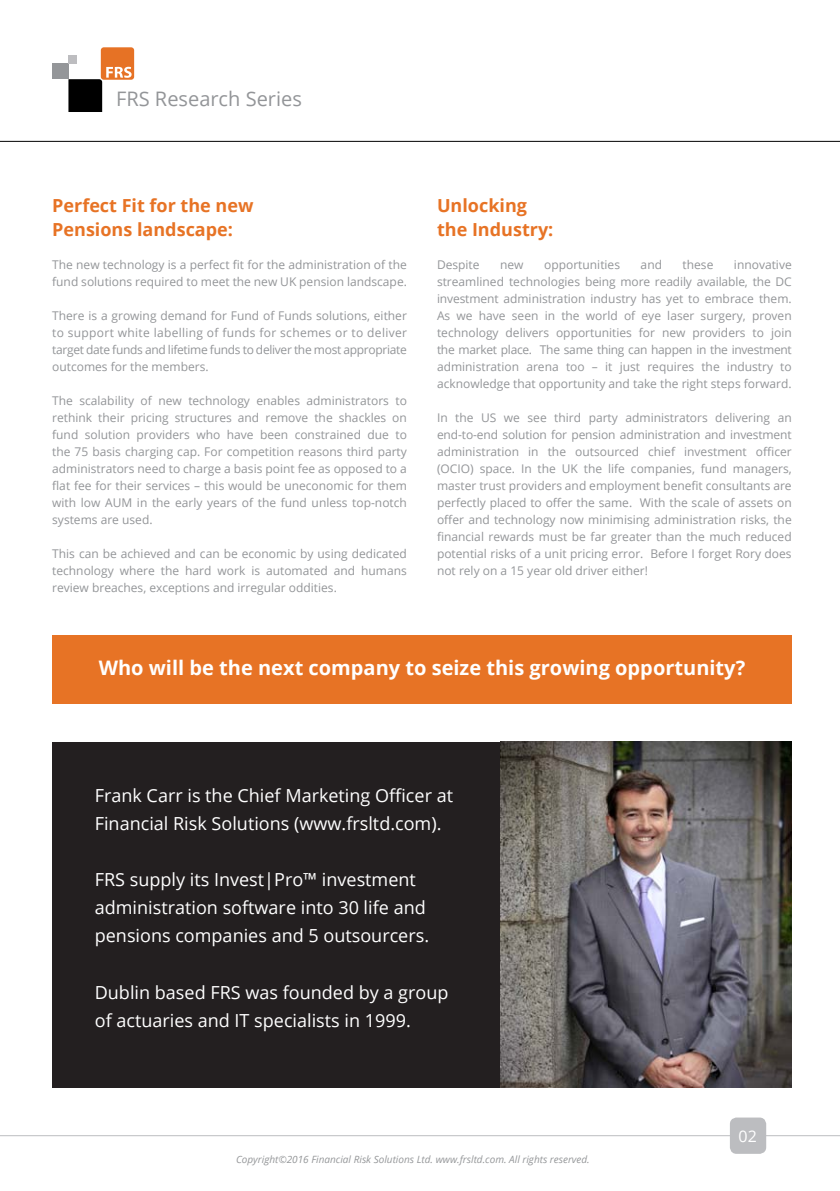
<style>
.page{position:relative;width:840px;height:1191px;background:#fff}
.page>*{position:absolute;margin:0;border:0;box-sizing:border-box;transform-origin:0 0}
.t1{font:700 20px "Open Sans";color:#fff}
.t2{font:20px "Open Sans";color:#939598}
.t3{font:18px/28px "Open Sans";color:#fff}
.t4{font:700 18px/24px "Open Sans";color:#e77325}
.t5{font:16px "Open Sans";color:#fff}
.t6{font:12px/17px "Open Sans";color:#939598;text-align:justify}
.t7{font:italic 10px "Open Sans";color:#959799}
</style>
<div class="page">
<hr style="left:0;top:1135px;width:839px;height:1px;background:#bcbdc0">
<div style="left:730px;top:1118px;width:34px;height:34px;background:#bcbdc0;border-radius:6px"></div>
<div style="left:729px;top:1117px;width:36px;height:36px;border:2px solid #bcbdc0;border-radius:6px"></div>
<div style="left:52px;top:741px;width:739px;height:346px;background:#231f20"></div>
<div style="left:52px;top:636px;width:739px;height:68px;background:#e77325"></div>
<div style="left:101px;top:47px;width:33px;height:33px;background:#e67225;border-radius:3px"></div>
<svg style="left:68px;top:67px;width:63px;height:45px"></svg>
<div style="left:52px;top:63px;width:16px;height:16px;background:#949699"></div>
<div style="left:68px;top:55px;width:9px;height:8px;background:#bdbdc0"></div>
<hr style="left:0;top:141px;width:839px;height:1px;background:#000">
<img style="left:500px;top:741px;width:291px;height:346px">
<h1 class="t2" style="left:116px;top:85px;width:187px">FRS Research Series</h1>
<h2 class="t4" style="left:52px;top:193px;width:203px">Perfect Fit for the new<br>Pensions landscape:</h2>
<p class="t6" style="left:52px;top:255px;width:356px">The new technology is a perfect fit for the administration of the fund solutions required to meet the new UK pension landscape.</p>
<p class="t6" style="left:52px;top:306px;width:356px">There is a growing demand for Fund of Funds solutions, either to support white labelling of funds for schemes or to deliver target date funds and lifetime funds to deliver the most appropriate outcomes for the members.</p>
<p class="t6" style="left:52px;top:391px;width:356px">The scalability of new technology enables administrators to rethink their pricing structures and remove the shackles on fund solution providers who have been constrained due to the 75 basis charging cap. For competition reasons third party administrators need to charge a basis point fee as opposed to a flat fee for their services – this would be uneconomic for them with low AUM in the early years of the fund unless top-notch systems are used.</p>
<p class="t6" style="left:52px;top:544px;width:356px">This can be achieved and can be economic by using dedicated technology where the hard work is automated and humans review breaches, exceptions and irregular oddities.</p>
<h2 class="t4" style="left:437px;top:193px;width:118px">Unlocking the Industry:</h2>
<p class="t6" style="left:437px;top:255px;width:44px">Despite</p>
<p class="t6" style="left:500px;top:255px;width:25px">new</p>
<p class="t6" style="left:544px;top:255px;width:77px">opportunities</p>
<p class="t6" style="left:640px;top:255px;width:23px">and</p>
<p class="t6" style="left:682px;top:255px;width:32px">these</p>
<p class="t6" style="left:437px;top:255px;width:356px;text-indent:297px">innovative streamlined technologies being more readily available, the DC investment administration industry has yet to embrace them.<br>As we have seen in the world of eye laser surgery, proven technology delivers opportunities for new providers to join the market place. The same thing can happen in the investment administration arena too – it just requires the industry to acknowledge that opportunity and take the right steps forward.</p>
<p class="t6" style="left:437px;top:408px;width:356px">In the US we see third party administrators delivering an end-to-end solution for pension administration and investment administration in the outsourced chief investment officer (OCIO) space. In the UK the life companies, fund managers, master trust providers and employment benefit consultants are perfectly placed to offer the same. With the scale of assets on offer and technology now minimising administration risks, the financial rewards must be far greater than the much reduced potential risks of a unit pricing error. Before I forget Rory does not rely on a 15 year old driver either!</p>
<h1 class="t1" style="left:99px;top:654px;width:647px">Who will be the next company to seize this growing opportunity?</h1>
<h2 class="t3" style="left:95px;top:781px;width:359px">Frank Carr is the Chief Marketing Officer at<br>Financial Risk Solutions (www.frsltd.com).</h2>
<h2 class="t3" style="left:95px;top:865px;width:335px">FRS supply its Invest|Pro™ investment administration software into 30 life and pensions companies and 5 outsourcers.</h2>
<h2 class="t3" style="left:95px;top:977px;width:355px">Dublin based FRS was founded by a group of actuaries and IT specialists in 1999.</h2>
<p class="t7" style="left:236px;top:1152px;width:355px">Copyright©2016 Financial Risk Solutions Ltd. www.frsltd.com. All rights reserved.</p>
<h3 class="t5" style="left:738px;top:1125px;width:20px">02</h3>
</div>
